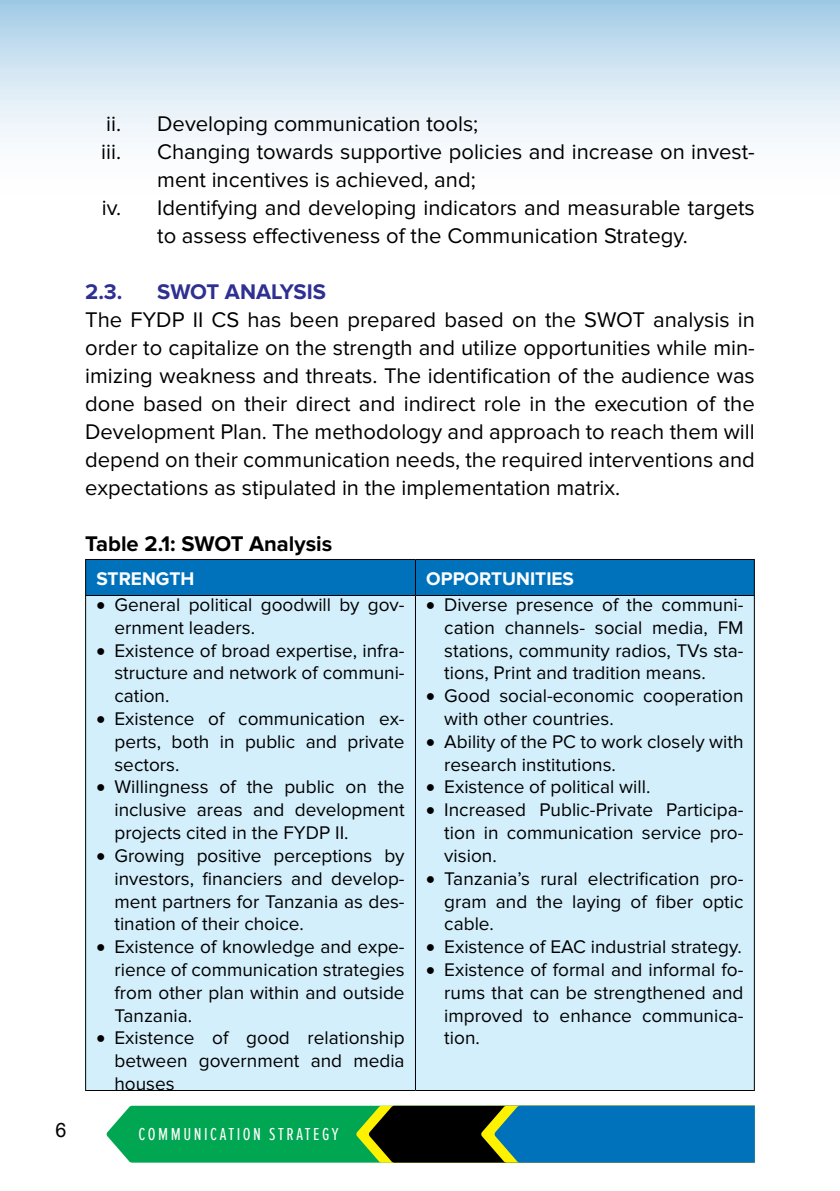
<style>
.page{position:relative;width:840px;height:1191px;background:#fff}
.page>*{position:absolute;margin:0;border:0;box-sizing:border-box;transform-origin:0 0}
.t1{font:22px/28px "Proxima Nova";color:#000}
.t2{font:700 22px "Proxima Nova";color:#000}
.t3{font:700 22px "Proxima Nova";color:#2e3092}
.t4{font:19.8px "Arial";color:#000}
.t5{font:19px/22.8px "Proxima Nova";color:#000;text-align:justify}
.t6{font:700 19px "Proxima Nova";color:#fff}
.t7{font:18px "Proxima Nova Ex Cn";letter-spacing:.14em;color:#fff}
</style>
<div class="page">
<svg style="left:106px;top:1105px;width:648px;height:57px;background:#137c6d"></svg>
<div style="left:0;top:0;width:839px;height:214px;background:linear-gradient(to bottom,#aed1e9,#fff)"></div>
<div style="left:86px;top:560px;width:667px;height:35px;background:#0072bc"></div>
<div style="left:86px;top:596px;width:667px;height:494px;background:#d4effc"></div>
<hr style="left:85px;top:559px;width:330px;height:1px;background:#000">
<hr style="left:415px;top:559px;width:339px;height:1px;background:#000">
<hr style="left:85px;top:595px;width:330px;height:1px;background:#000">
<hr style="left:415px;top:595px;width:339px;height:1px;background:#000">
<hr style="left:85px;top:1090px;width:330px;height:1px;background:#000">
<hr style="left:415px;top:1090px;width:339px;height:1px;background:#000">
<hr style="left:85px;top:560px;width:1px;height:35px;background:#000">
<hr style="left:85px;top:596px;width:1px;height:494px;background:#000">
<hr style="left:415px;top:560px;width:1px;height:35px;background:#000">
<hr style="left:753px;top:560px;width:1px;height:35px;background:#000">
<hr style="left:415px;top:596px;width:1px;height:494px;background:#000">
<hr style="left:753px;top:596px;width:1px;height:494px;background:#000">
<p class="t1" style="left:101px;top:110px;width:378px">ii. Developing communication tools; iii.</p>
<p class="t1" style="left:157px;top:138px;width:599px">Changing towards supportive policies and increase on invest-</p>
<p class="t1" style="left:157px;top:166px;width:320px">ment incentives is achieved, and;</p>
<p class="t1" style="left:102px;top:194px;width:654px">iv. Identifying and developing indicators and measurable targets</p>
<p class="t1" style="left:157px;top:222px;width:532px">to assess effectiveness of the Communication Strategy.</p>
<p class="t3" style="left:85px;top:279px;width:39px">2.3.</p>
<p class="t3" style="left:157px;top:279px;width:170px">SWOT ANALYSIS</p>
<p class="t1" style="left:85px;top:306px;width:671px;text-align:justify">The FYDP II CS has been prepared based on the SWOT analysis in order to capitalize on the strength and utilize opportunities while min&shy;imizing weakness and threats. The identification of the audience was done based on their direct and indirect role in the execution of the Development Plan. The methodology and approach to reach them will depend on their communication needs, the required interventions and expectations as stipulated in the implementation matrix.</p>
<p class="t2" style="left:85px;top:531px;width:248px">Table 2.1: SWOT Analysis</p>
<p class="t6" style="left:96px;top:568px;width:99px">STRENGTH</p>
<p class="t6" style="left:426px;top:568px;width:149px">OPPORTUNITIES</p>
<p class="t5" style="left:114px;top:593px;width:291px;text-indent:-18px">• General political goodwill by gov&shy;ernment leaders.</p>
<p class="t5" style="left:114px;top:639px;width:291px;text-indent:-18px">• Existence of broad expertise, infra&shy;structure and network of communi&shy;cation.</p>
<p class="t5" style="left:114px;top:707px;width:291px;text-indent:-18px">• Existence of communication ex&shy;perts, both in public and private sectors.</p>
<p class="t5" style="left:114px;top:776px;width:291px;text-indent:-18px">• Willingness of the public on the inclusive areas and development projects cited in the FYDP II.</p>
<p class="t5" style="left:114px;top:844px;width:291px;text-indent:-18px">• Growing positive perceptions by investors, financiers and develop&shy;ment partners for Tanzania as des&shy;tination of their choice.</p>
<p class="t5" style="left:114px;top:935px;width:291px;text-indent:-18px">• Existence of knowledge and expe&shy;rience of communication strategies from other plan within and outside Tanzania.</p>
<p class="t5" style="left:114px;top:1027px;width:291px;text-indent:-18px">• Existence of good relationship between government and media houses</p>
<p class="t5" style="left:444px;top:593px;width:300px;text-indent:-18px">• Diverse presence of the communi&shy;cation channels- social media, FM stations, community radios, TVs sta&shy;tions, Print and tradition means.</p>
<p class="t5" style="left:444px;top:685px;width:300px;text-indent:-18px">• Good social-economic cooperation with other countries.</p>
<p class="t5" style="left:444px;top:730px;width:300px;text-indent:-18px">• Ability of the PC to work closely with research institutions.</p>
<p class="t5" style="left:426px;top:776px;width:225px">• Existence of political will.</p>
<p class="t5" style="left:444px;top:799px;width:300px;text-indent:-18px">• Increased Public-Private Participa&shy;tion in communication service pro&shy;vision.</p>
<p class="t5" style="left:444px;top:867px;width:300px;text-indent:-18px">• Tanzania’s rural electrification pro&shy;gram and the laying of fiber optic cable.</p>
<p class="t5" style="left:426px;top:935px;width:317px">• Existence of EAC industrial strategy.</p>
<p class="t5" style="left:444px;top:958px;width:300px;text-indent:-18px">• Existence of formal and informal fo&shy;rums that can be strengthened and improved to enhance communica&shy;tion.</p>
<p class="t4" style="left:55px;top:1117px;width:13px">6</p>
<p class="t7" style="left:138px;top:1124px;width:202px">COMMUNICATION STRATEGY</p>
</div>
